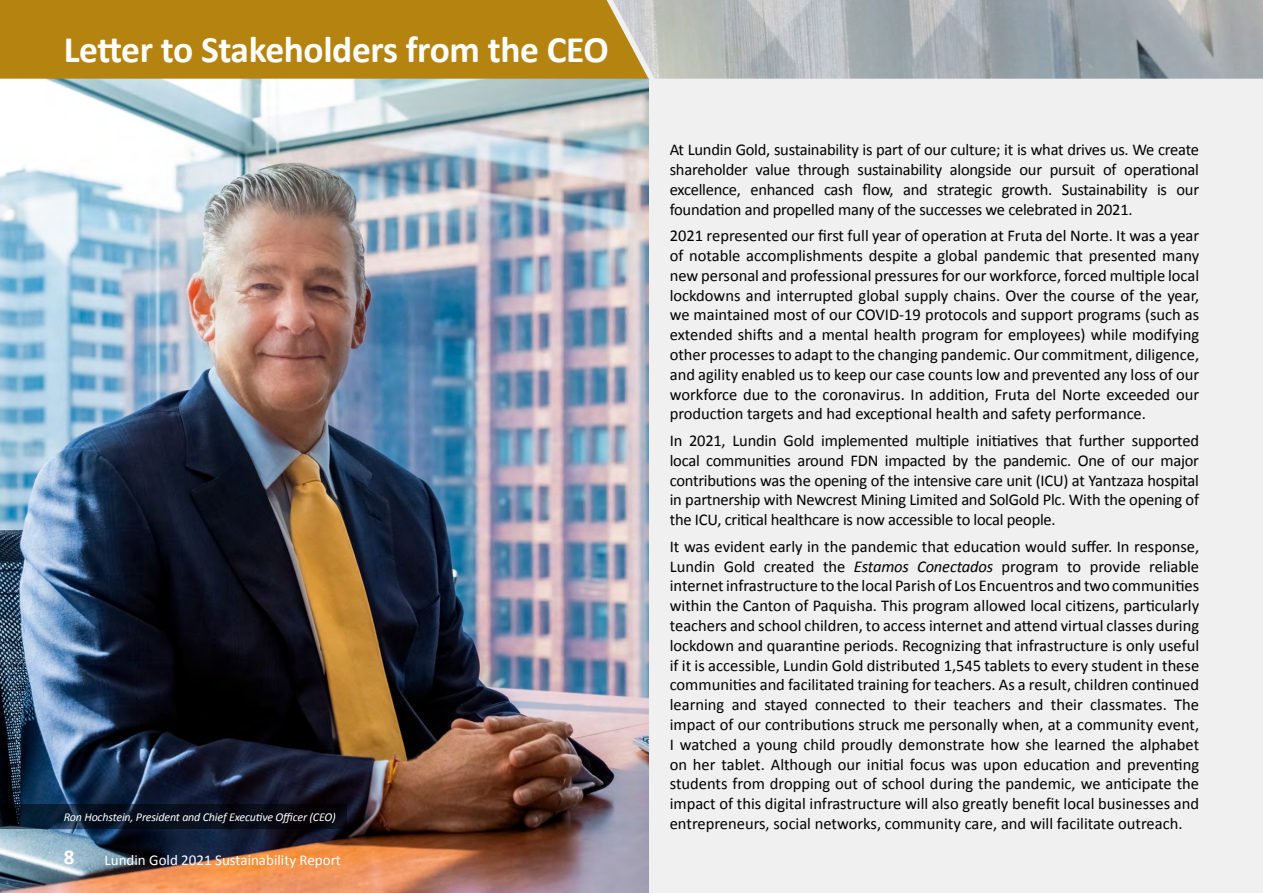
<style>
.page{position:relative;width:1263px;height:893px;background:#fff}
.page>*{position:absolute;margin:0;border:0;box-sizing:border-box;transform-origin:0 0}
.t1{font:700 37.5px "Calibri";letter-spacing:-.01em;color:#fff}
.t2{font:700 21px "Calibri";color:#fff}
.t3{font:16.5px/19.8px "Calibri";letter-spacing:-.015em;color:#000;text-align:justify}
.t4{font:15px "Calibri";color:#fff}
.t5{font:italic 12px "Calibri";letter-spacing:-.015em;color:#fff}
.s1{font-style:italic}
</style>
<div class="page">
<div style="left:594px;top:0;width:669px;height:893px;background:#f1f0f1"></div>
<img style="left:0;top:79px;width:648px;height:814px">
<div style="left:0;top:0;width:613px;height:79px;background:#b58410"></div>
<svg style="left:0;top:804px;width:347px;height:25px;background:#08101e"></svg>
<img style="left:613px;top:0;width:650px;height:79px">
<h1 class="t1" style="left:64px;top:26px;width:546px">Letter to Stakeholders from the CEO</h1>
<p class="t5" style="left:64px;top:809px;width:274px">Ron Hochstein, President and Chief Executive Officer (CEO)</p>
<p class="t2" style="left:64px;top:844px;width:12px">8</p>
<p class="t4" style="left:105px;top:850px;width:238px">Lundin Gold 2021 Sustainability Report</p>
<p class="t3" style="left:670px;top:140px;width:531px">At Lundin Gold, sustainability is part of our culture; it is what drives us. We create shareholder value through sustainability alongside our pursuit of operational excellence, enhanced cash flow, and strategic growth. Sustainability is our foundation and propelled many of the successes we celebrated in 2021.</p>
<p class="t3" style="left:670px;top:226px;width:531px">2021 represented our first full year of operation at Fruta del Norte. It was a year of notable accomplishments despite a global pandemic that presented many new personal and professional pressures for our workforce, forced multiple local lockdowns and interrupted global supply chains. Over the course of the year, we maintained most of our COVID-19 protocols and support programs (such as extended shifts and a mental health program for employees) while modifying other processes to adapt to the changing pandemic. Our commitment, diligence, and agility enabled us to keep our case counts low and prevented any loss of our workforce due to the coronavirus. In addition, Fruta del Norte exceeded our production targets and had exceptional health and safety performance.</p>
<p class="t3" style="left:670px;top:431px;width:531px">In 2021, Lundin Gold implemented multiple initiatives that further supported local communities around FDN impacted by the pandemic. One of our major contributions was the opening of the intensive care unit (ICU) at Yantzaza hospital in partnership with Newcrest Mining Limited and SolGold Plc. With the opening of the ICU, critical healthcare is now accessible to local people.</p>
<p class="t3" style="left:670px;top:536px;width:531px">It was evident early in the pandemic that education would suffer. In response, Lundin Gold created the <span class="s1">Estamos Conectados</span> program to provide reliable internet infrastructure to the local Parish of Los Encuentros and two communities within the Canton of Paquisha. This program allowed local citizens, particularly teachers and school children, to access internet and attend virtual classes during lockdown and quarantine periods. Recognizing that infrastructure is only useful if it is accessible, Lundin Gold distributed 1,545 tablets to every student in these communities and facilitated training for teachers. As a result, children continued learning and stayed connected to their teachers and their classmates. The impact of our contributions struck me personally when, at a community event, I watched a young child proudly demonstrate how she learned the alphabet on her tablet. Although our initial focus was upon education and preventing students from dropping out of school during the pandemic, we anticipate the impact of this digital infrastructure will also greatly benefit local businesses and entrepreneurs, social networks, community care, and will facilitate outreach.</p>
</div>
